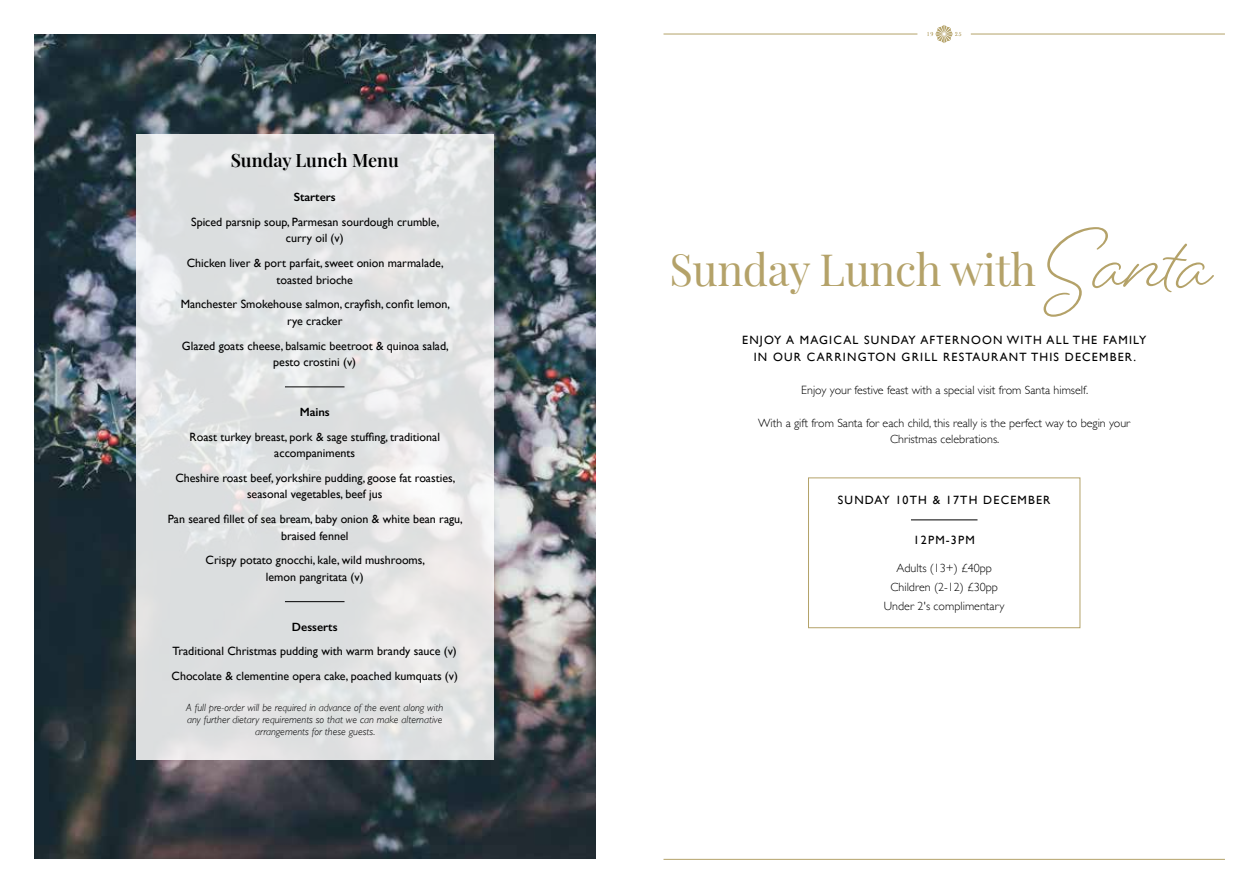
<style>
.page{position:relative;width:1259px;height:893px;background:#fff}
.page>*{position:absolute;margin:0;border:0;box-sizing:border-box;transform-origin:0 0}
.t1{font:43.5px "Playfair Display";letter-spacing:-.01em;color:#b4a269}
.t2{font:600 18px "Playfair Display";color:#000}
.t3{font:12px/16.5px "Gill Sans";color:#000;text-align:center}
.t4{font:300 12px/19.2px "Gill Sans";color:#000;text-align:center}
.t5{font:12px/16.5px "Gill Sans";letter-spacing:.1em;color:#000;text-align:center}
.t6{font:600 12px "Gill Sans";color:#000}
.t7{font:italic 300 10.5px/12px "Gill Sans";color:#000;text-align:center}
.s1{font-family:"Beloved Script";font-size:90px}
</style>
<div class="page">
<img style="left:34px;top:34px;width:561px;height:825px">
<svg style="left:136px;top:134px;width:357px;height:625px;background:#e1e3e3"></svg>
<svg style="left:927px;top:25px;width:34px;height:18px"></svg>
<hr style="left:663px;top:34px;width:254px;height:1px;background:#b4a269">
<hr style="left:971px;top:34px;width:254px;height:1px;background:#b4a269">
<hr style="left:663px;top:859px;width:562px;height:1px;background:#b4a269">
<hr style="left:911px;top:519px;width:66px;height:1px;background:#000">
<div style="left:808px;top:477px;width:272px;height:151px;border:1px solid #b4a269"></div>
<hr style="left:285px;top:386px;width:59px;height:1px;background:#000">
<hr style="left:285px;top:601px;width:59px;height:1px;background:#000">
<h2 class="t2" style="left:231px;top:147px;width:169px">Sunday Lunch Menu</h2>
<p class="t6" style="left:294px;top:190px;width:44px">Starters</p>
<p class="t3" style="left:191px;top:213px;width:250px">Spiced parsnip soup, Parmesan sourdough crumble, curry oil (v)</p>
<p class="t3" style="left:187px;top:255px;width:259px">Chicken liver &amp; port parfait, sweet onion marmalade, toasted brioche</p>
<p class="t3" style="left:181px;top:296px;width:271px">Manchester Smokehouse salmon, crayfish, confit lemon, rye cracker</p>
<p class="t3" style="left:182px;top:337px;width:268px">Glazed goats cheese, balsamic beetroot &amp; quinoa salad, pesto crostini (v)</p>
<p class="t6" style="left:300px;top:404px;width:32px">Mains</p>
<p class="t3" style="left:189px;top:428px;width:252px">Roast turkey breast, pork &amp; sage stuffing, traditional accompaniments</p>
<p class="t3" style="left:175px;top:469px;width:281px">Cheshire roast beef, yorkshire pudding, goose fat roasties, seasonal vegetables, beef jus</p>
<p class="t3" style="left:168px;top:511px;width:297px">Pan seared fillet of sea bream, baby onion &amp; white bean ragu, braised fennel</p>
<p class="t3" style="left:205px;top:552px;width:221px">Crispy potato gnocchi, kale, wild mushrooms, lemon pangritata (v)</p>
<p class="t6" style="left:292px;top:619px;width:47px">Desserts</p>
<p class="t3" style="left:171px;top:639px;width:288px;line-height:24.8px;text-align:left">Traditional Christmas pudding with warm brandy sauce (v)<br>Chocolate &amp; clementine opera cake, poached kumquats (v)</p>
<p class="t7" style="left:186px;top:701px;width:259px">A full pre-order will be required in advance of the event along with any further dietary requirements so that we can make alternative arrangements for these guests.</p>
<h1 class="t1" style="left:669px;top:236px;width:544px">Sunday Lunch with <span class="s1">Santa</span></h1>
<p class="t5" style="left:742px;top:332px;width:405px">ENJOY A MAGICAL SUNDAY AFTERNOON WITH ALL THE FAMILY<br>IN OUR CARRINGTON GRILL RESTAURANT THIS DECEMBER.</p>
<p class="t4" style="left:801px;top:380px;width:288px">Enjoy your festive feast with a special visit from Santa himself.</p>
<p class="t4" style="left:758px;top:414px;width:373px;line-height:16.5px">With a gift from Santa for each child, this really is the perfect way to begin your<br>Christmas celebrations.</p>
<p class="t5" style="left:838px;top:491px;width:214px">SUNDAY 10TH &amp; 17TH DECEMBER</p>
<p class="t3" style="left:913px;top:532px;width:63px">12PM-3PM</p>
<p class="t4" style="left:884px;top:558px;width:122px">Adults (13+) £40pp<br>Children (2-12) £30pp<br>Under 2's complimentary</p>
</div>
